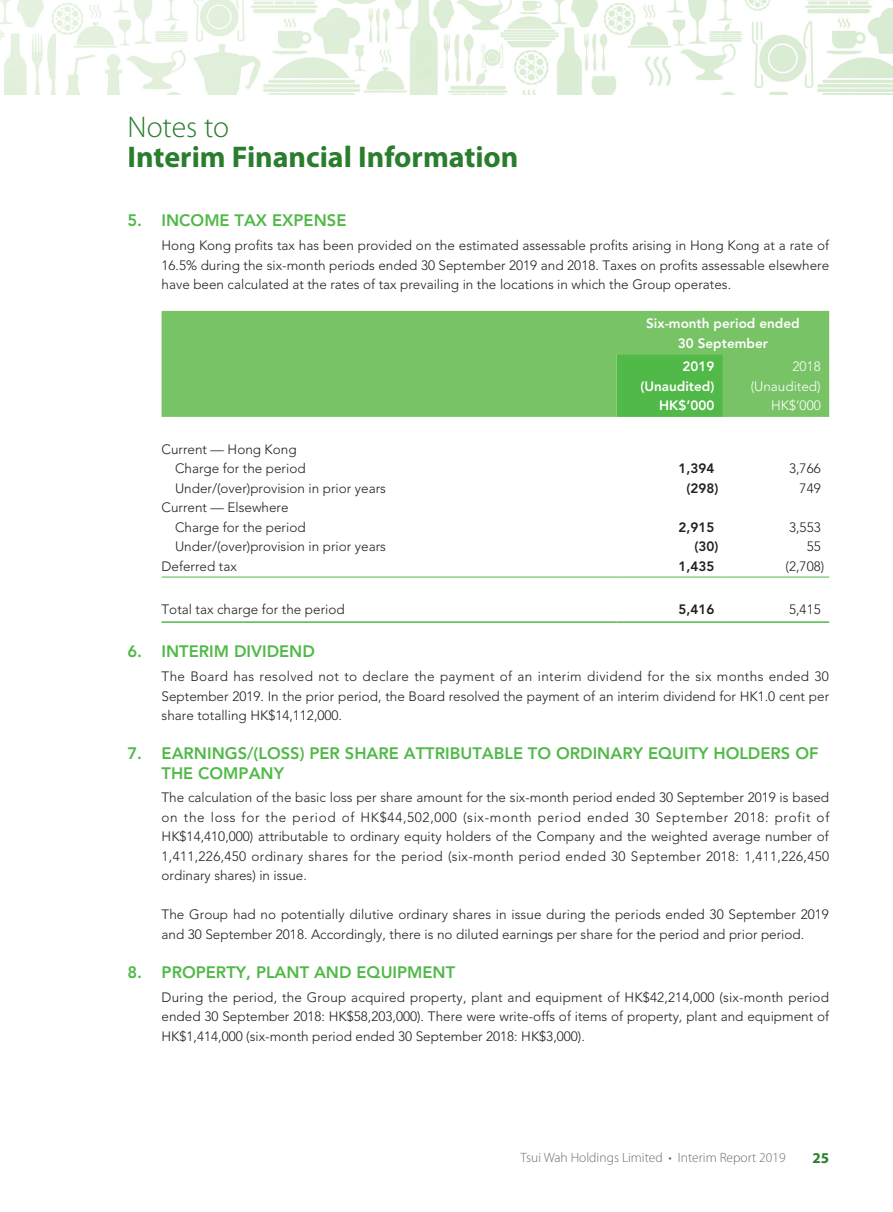
<style>
.page{position:relative;width:893px;height:1212px;background:#fff}
.page>*{position:absolute;margin:0;border:0;box-sizing:border-box;transform-origin:0 0}
.t1{font:700 30px "Myriad Pro";color:#297d2d}
.t2{font:300 30px "Myriad Pro";color:#297d2d}
.t3{font:800 16.5px/19.5px "Avenir LT Std";color:#51b948}
.t4{font:700 15px "Myriad Pro";color:#297d2d}
.t5{font:300 13.5px/19.5px "Avenir LT Std";color:#231f20;text-align:justify}
.t6{font:800 13.5px/19.5px "Avenir LT Std";color:#fff;text-align:center}
.t7{font:300 13.5px "Myriad Pro";color:#6c6d70}
.t8{font:800 13.5px "Avenir LT Std";color:#231f20}
.t9{font:300 13.5px "Avenir LT Std";color:#fff}
</style>
<div class="page">
<img style="left:0;top:0;width:893px;height:94px">
<div style="left:162px;top:311px;width:667px;height:106px;background:#78c366"></div>
<div style="left:617px;top:354px;width:106px;height:63px;background:#51b948"></div>
<hr style="left:162px;top:577px;width:455px;height:1px;background:#51b948">
<hr style="left:617px;top:577px;width:106px;height:1px;background:#51b948">
<hr style="left:723px;top:577px;width:106px;height:1px;background:#51b948">
<hr style="left:162px;top:621px;width:455px;height:2px;background:#51b948">
<hr style="left:617px;top:621px;width:106px;height:2px;background:#51b948">
<hr style="left:723px;top:621px;width:106px;height:2px;background:#51b948">
<h1 class="t2" style="left:128px;top:109px;width:103px">Notes to</h1>
<h1 class="t1" style="left:128px;top:137px;width:392px">Interim Financial Information</h1>
<p class="t3" style="left:128px;top:211px;width:220px">5. INCOM E TAX EXPENSE</p>
<p class="t5" style="left:162px;top:236px;width:669px">Hong Kong profits tax has been provided on the estimated assessable profits arising in Hong Kong at a rate of 16.5% during the six-month periods ended 30 September 2019 and 2018. Taxes on profits assessable elsewhere have been calculated at the rates of tax prevailing in the locations in which the Group operates.</p>
<p class="t6" style="left:646px;top:314px;width:155px">Six-month period ended<br>30 September</p>
<p class="t6" style="left:682px;top:357px;width:33px">2019</p>
<p class="t9" style="left:793px;top:359px;width:30px">2018</p>
<p class="t6" style="left:640px;top:376px;width:76px">(Unaudited)</p>
<p class="t9" style="left:751px;top:378px;width:72px">(Unaudited)</p>
<p class="t6" style="left:659px;top:396px;width:57px">HK$’000</p>
<p class="t9" style="left:771px;top:398px;width:51px">HK$’000</p>
<p class="t5" style="left:175px;top:439px;width:132px;text-indent:-14px">Current — Hong Kong<br>Charge for the period</p>
<p class="t8" style="left:678px;top:460px;width:37px">1,394</p>
<p class="t5" style="left:789px;top:459px;width:33px">3,766</p>
<p class="t5" style="left:175px;top:478px;width:212px">Under/(over)provision in prior years</p>
<p class="t8" style="left:686px;top:480px;width:33px">(298)</p>
<p class="t5" style="left:800px;top:478px;width:23px">749</p>
<p class="t5" style="left:175px;top:498px;width:132px;text-indent:-14px">Current — Elsewhere<br>Charge for the period</p>
<p class="t8" style="left:678px;top:519px;width:37px">2,915</p>
<p class="t5" style="left:789px;top:517px;width:33px">3,553</p>
<p class="t5" style="left:175px;top:537px;width:212px">Under/(over)provision in prior years</p>
<p class="t8" style="left:694px;top:538px;width:25px">(30)</p>
<p class="t5" style="left:807px;top:537px;width:16px">55</p>
<p class="t5" style="left:162px;top:556px;width:77px">Deferred tax</p>
<p class="t8" style="left:678px;top:558px;width:37px">1,435</p>
<p class="t5" style="left:786px;top:556px;width:40px">(2,708)</p>
<p class="t5" style="left:162px;top:600px;width:185px">Total tax charge for the period</p>
<p class="t8" style="left:678px;top:601px;width:37px">5,416</p>
<p class="t5" style="left:789px;top:600px;width:33px">5,415</p>
<p class="t3" style="left:128px;top:642px;width:189px">6. INTERIM DIVIDEND</p>
<p class="t5" style="left:162px;top:667px;width:669px">The Board has resolved not to declare the payment of an interim dividend for the six months ended 30<br>September 2019. In the prior period, the Board resolved the payment of an interim dividend for HK1.0 cent per share totalling HK$14,112,000.</p>
<p class="t3" style="left:162px;top:743px;width:658px;text-indent:-34px">7. EARNINGS/(LOSS) PER SHARE ATTRIBUTABLE TO ORDINARY EQUITY HOLDERS OF<br>THE COM PANY</p>
<p class="t5" style="left:162px;top:788px;width:669px">The calculation of the basic loss per share amount for the six-month period ended 30 September 2019 is based on the loss for the period of HK$44,502,000 (six-month period ended 30 September 2018: profit of HK$14,410,000) attributable to ordinary equity holders of the Company and the weighted average number of 1,411,226,450 ordinary shares for the period (six-month period ended 30 September 2018: 1,411,226,450 ordinary shares) in issue.</p>
<p class="t5" style="left:162px;top:905px;width:669px">The Group had no potentially dilutive ordinary shares in issue during the periods ended 30 September 2019 and 30 September 2018. Accordingly, there is no diluted earnings per share for the period and prior period.</p>
<p class="t3" style="left:128px;top:962px;width:329px">8. PROPERTY, PLANT AND EQUIPM ENT</p>
<p class="t5" style="left:162px;top:987px;width:669px">During the period, the Group acquired property, plant and equipment of HK$42,214,000 (six-month period ended 30 September 2018: HK$58,203,000). There were write-offs of items of property, plant and equipment of HK$1,414,000 (six-month period ended 30 September 2018: HK$3,000).</p>
<p class="t7" style="left:520px;top:1149px;width:267px">Tsui Wah Holdings Limited • Interim Report 2019</p>
<p class="t4" style="left:812px;top:1148px;width:18px">25</p>
</div>
